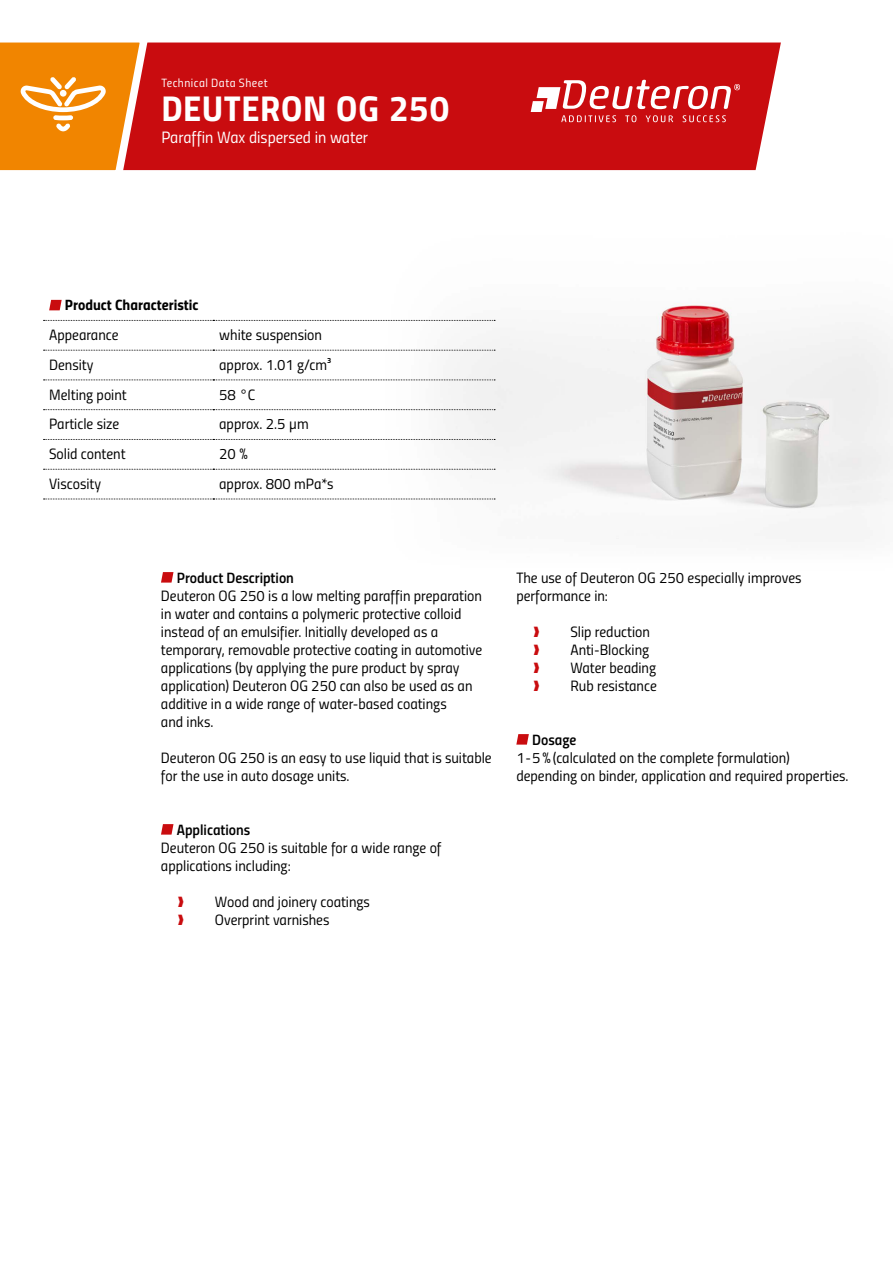
<style>
.page{position:relative;width:893px;height:1263px;background:#fff}
.page>*{position:absolute;margin:0;border:0;box-sizing:border-box;transform-origin:0 0}
.t1{font:36px "Titillium Bold Upright";letter-spacing:.02em;color:#fff}
.t2{font:16.5px "Titillium Regular Upright";color:#fff}
.t3{font:15px/18px "Titillium Regular Upright";color:#000}
.t4{font:15px "Titillium Semibold Upright";color:#000}
.t5{font:15px "Titillium Bold Upright";color:#000}
.t6{font:12px "Titillium Regular Upright";letter-spacing:.04em;color:#fff}
</style>
<div class="page">
<img style="left:345px;top:170px;width:548px;height:369px">
<div style="left:153px;top:43px;width:628px;height:127px;background:#c90c0f"></div>
<svg style="left:531px;top:80px;width:209px;height:42px"></svg>
<svg style="left:161px;top:572px;width:12px;height:11px"></svg>
<svg style="left:161px;top:824px;width:12px;height:11px"></svg>
<svg style="left:516px;top:734px;width:13px;height:11px"></svg>
<svg style="left:44px;top:320px;width:451px;height:1px"></svg>
<svg style="left:44px;top:350px;width:451px;height:1px"></svg>
<svg style="left:44px;top:380px;width:451px;height:1px"></svg>
<svg style="left:44px;top:409px;width:451px;height:1px"></svg>
<svg style="left:44px;top:439px;width:451px;height:1px"></svg>
<svg style="left:44px;top:469px;width:451px;height:1px"></svg>
<svg style="left:44px;top:499px;width:451px;height:1px"></svg>
<svg style="left:49px;top:300px;width:13px;height:10px"></svg>
<svg style="left:0;top:42px;width:153px;height:129px;background:#ee8621"></svg>
<p class="t6" style="left:161px;top:74px;width:108px">Technical Data Sheet</p>
<h1 class="t1" style="left:161px;top:80px;width:290px">DEUTERON OG 250</h1>
<p class="t2" style="left:161px;top:125px;width:208px">Paraffin Wax dispersed in water</p>
<p class="t5" style="left:65px;top:293px;width:135px">Product Characteristic</p>
<p class="t3" style="left:49px;top:325px;width:71px">Appearance</p>
<p class="t3" style="left:219px;top:325px;width:104px">white suspension</p>
<p class="t3" style="left:49px;top:355px;width:46px">Density</p>
<p class="t3" style="left:219px;top:355px;width:114px">approx. 1.01 g/cm³</p>
<p class="t3" style="left:49px;top:385px;width:79px">Melting point</p>
<p class="t3" style="left:219px;top:385px;width:38px">58 °C</p>
<p class="t3" style="left:49px;top:414px;width:72px">Particle size</p>
<p class="t3" style="left:219px;top:414px;width:91px">approx. 2.5 µm</p>
<p class="t3" style="left:49px;top:444px;width:78px">Solid content</p>
<p class="t3" style="left:219px;top:444px;width:30px">20 %</p>
<p class="t3" style="left:49px;top:474px;width:53px">Viscosity</p>
<p class="t3" style="left:219px;top:474px;width:116px">approx. 800 mPa*s</p>
<p class="t4" style="left:177px;top:566px;width:119px">Product Description</p>
<p class="t3" style="left:161px;top:585px;width:323px">Deuteron OG 250 is a low melting paraffin preparation in water and contains a polymeric protective colloid instead of an emulsifier. Initially developed as a temporary, removable protective coating in automotive applications (by applying the pure product by spray application) Deuteron OG 250 can also be used as an additive in a wide range of water-based coatings<br>and inks.</p>
<p class="t3" style="left:161px;top:747px;width:332px">Deuteron OG 250 is an easy to use liquid that is suitable for the use in auto dosage units.</p>
<p class="t4" style="left:177px;top:818px;width:75px">Applications</p>
<p class="t3" style="left:161px;top:837px;width:282px">Deuteron OG 250 is suitable for a wide range of applications including:</p>
<p class="t3" style="left:215px;top:891px;width:157px">Wood and joinery coatings</p>
<p class="t3" style="left:215px;top:909px;width:116px">Overprint varnishes</p>
<p class="t3" style="left:516px;top:567px;width:287px">The use of Deuteron OG 250 especially improves performance in:</p>
<p class="t3" style="left:570px;top:621px;width:81px">Slip reduction</p>
<p class="t3" style="left:570px;top:639px;width:80px">Anti-Blocking</p>
<p class="t3" style="left:570px;top:657px;width:87px">Water beading</p>
<p class="t3" style="left:570px;top:675px;width:88px">Rub resistance</p>
<p class="t4" style="left:532px;top:728px;width:46px">Dosage</p>
<p class="t3" style="left:516px;top:747px;width:334px">1 - 5 % (calculated on the complete formulation) depending on binder, application and required properties.</p>
</div>
